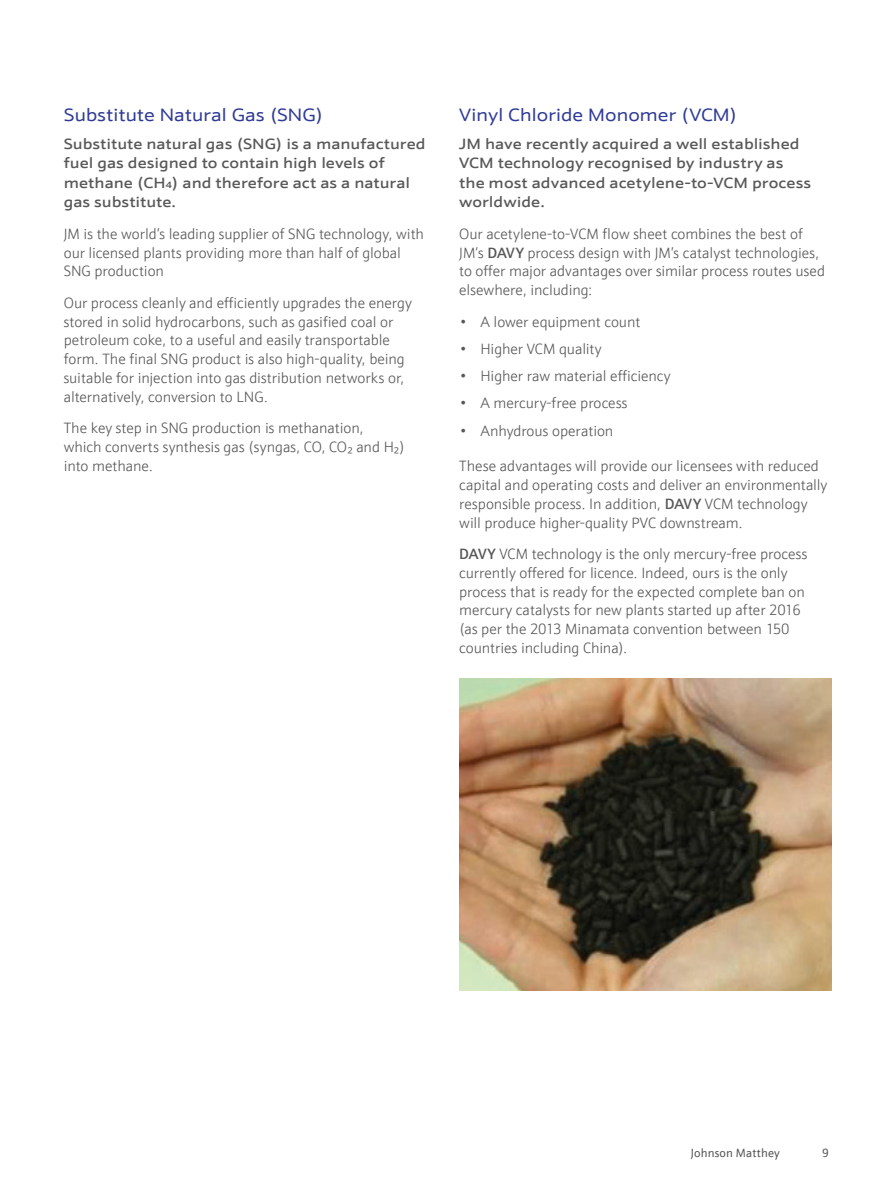
<style>
.page{position:relative;width:893px;height:1191px;background:#fff}
.page>*{position:absolute;margin:0;border:0;box-sizing:border-box;transform-origin:0 0}
.t1{font:18px "JM Sans Extended";letter-spacing:-.015em;color:#2f3b97}
.t2{font:300 15px/18.8px "JM Sans";letter-spacing:-.005em;color:#575857}
.t3{font:500 15px/19.5px "JM Sans Extended";color:#575857}
.t4{font:12px "JM Sans";letter-spacing:.01em;color:#575857}
.s1{font-weight:500}
</style>
<div class="page">
<img style="left:459px;top:678px;width:372px;height:312px">
<p class="t1" style="left:64px;top:104px;width:261px">Substitute Natural Gas (SNG)</p>
<p class="t3" style="left:64px;top:134px;width:363px">Substitute natural gas (SNG) is a manufactured fuel gas designed to contain high levels of methane (CH4) and therefore act as a natural gas substitute.</p>
<p class="t2" style="left:64px;top:224px;width:362px">JM is the world’s leading supplier of SNG technology, with our licensed plants providing more than half of global<br>SNG production</p>
<p class="t2" style="left:64px;top:293px;width:350px">Our process cleanly and efficiently upgrades the energy stored in solid hydrocarbons, such as gasified coal or petroleum coke, to a useful and easily transportable form. The final SNG product is also high-quality, being suitable for injection into gas distribution networks or, alternatively, conversion to LNG.</p>
<p class="t2" style="left:64px;top:418px;width:343px">The key step in SNG production is methanation, which converts synthesis gas (syngas, CO, CO₂ and H₂) into methane.</p>
<p class="t1" style="left:459px;top:104px;width:280px">Vinyl Chloride Monomer (VCM)</p>
<p class="t3" style="left:459px;top:134px;width:354px">JM have recently acquired a well established VCM technology recognised by industry as the most advanced acetylene-to-VCM process worldwide.</p>
<p class="t2" style="left:459px;top:224px;width:367px">Our acetylene-to-VCM flow sheet combines the best of JM’s <span class="s1">DAVY</span> process design with JM’s catalyst technologies, to offer major advantages over similar process routes used elsewhere, including:</p>
<p class="t2" style="left:459px;top:312px;width:183px">• A lower equipment count</p>
<p class="t2" style="left:459px;top:339px;width:144px">• Higher VCM quality</p>
<p class="t2" style="left:459px;top:366px;width:213px">• Higher raw material efficiency</p>
<p class="t2" style="left:459px;top:394px;width:170px">• A mercury-free process</p>
<p class="t2" style="left:459px;top:421px;width:156px">• Anhydrous operation</p>
<p class="t2" style="left:459px;top:457px;width:370px">These advantages will provide our licensees with reduced capital and operating costs and deliver an environmentally responsible process. In addition, <span class="s1">DAVY</span> VCM technology will produce higher-quality PVC downstream.</p>
<p class="t2" style="left:459px;top:544px;width:350px"><span class="s1">DAVY</span> VCM technology is the only mercury-free process currently offered for licence. Indeed, ours is the only process that is ready for the expected complete ban on mercury catalysts for new plants started up after 2016 (as per the 2013 Minamata convention between 150 countries including China).</p>
<p class="t4" style="left:691px;top:1145px;width:90px">Johnson Matthey</p>
<p class="t4" style="left:822px;top:1145px;width:8px">9</p>
</div>
